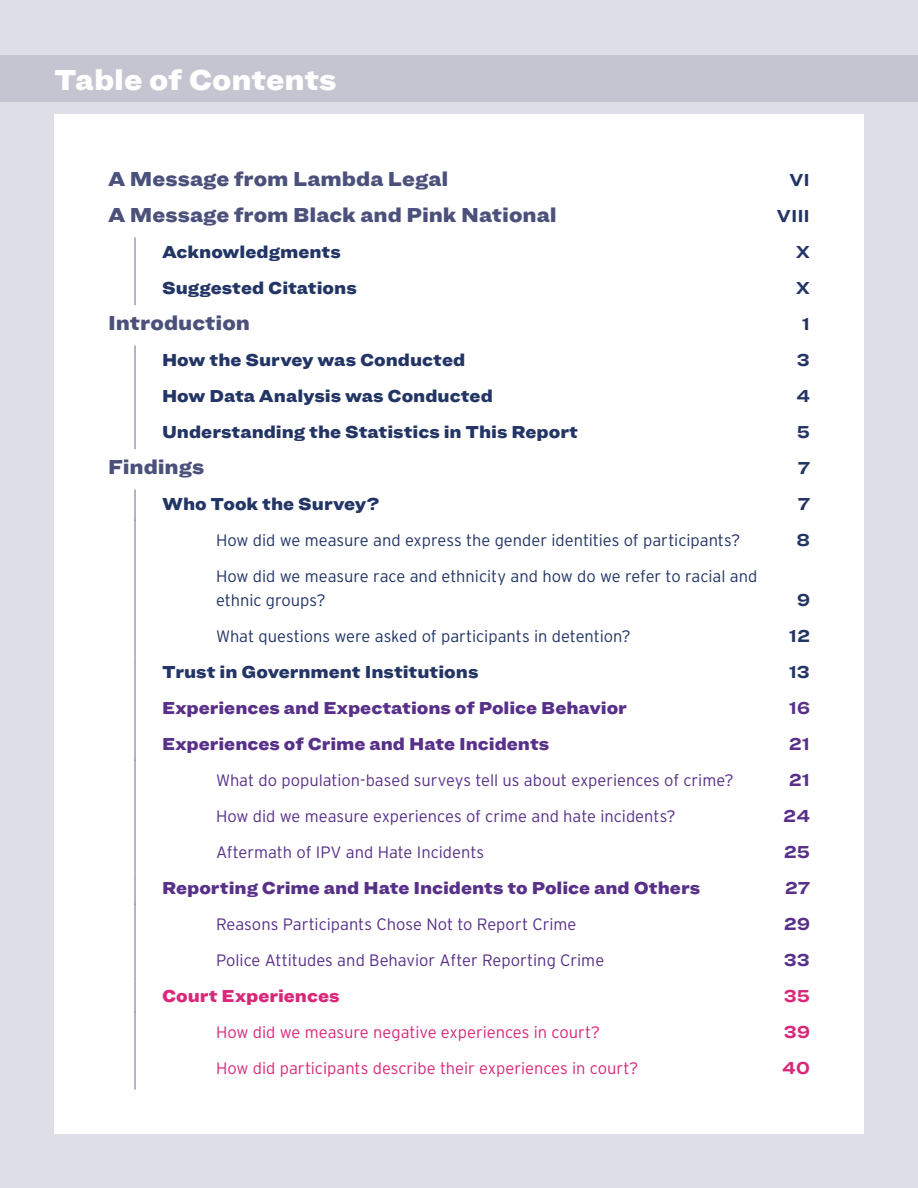
<style>
.page{position:relative;width:918px;height:1188px;background:#dedee7}
.page>*{position:absolute;margin:0;border:0;box-sizing:border-box;transform-origin:0 0}
.heading{font:900 30px "Ringside Wide";letter-spacing:-.005em;color:#fff}
.t1{font:900 21px "Ringside Wide";color:#4b517b}
.t2{font:900 18px "Ringside Wide";color:#223565}
.t3{font:900 18px "Ringside Wide";color:#583089}
.t4{font:700 18px "Ringside Wide";letter-spacing:-.005em;color:#223565}
.t5{font:700 18px "Ringside Wide";letter-spacing:.01em;color:#583089}
.t6{font:900 18px "Ringside Wide";color:#d9287a}
.t7{font:700 18px "Ringside Wide";color:#d9287a}
.t8{font:300 16.5px "Interstate";color:#583089}
.t9{font:300 16.5px/24px "Interstate";color:#223565}
.t10{font:300 16.5px "Interstate";color:#d9287a}
</style>
<div class="page">
<div style="left:0;top:55px;width:918px;height:47px;background:#c5c5d2"></div>
<div style="left:54px;top:114px;width:810px;height:1020px;background:#fff"></div>
<hr style="left:134px;top:238px;width:2px;height:67px;background:#9c9ab3">
<hr style="left:134px;top:346px;width:2px;height:103px;background:#9c9ab3">
<hr style="left:134px;top:490px;width:2px;height:31px;background:#9c9ab3">
<hr style="left:134px;top:520px;width:2px;height:138px;background:#9c9ab3">
<hr style="left:134px;top:658px;width:2px;height:103px;background:#9c9ab3">
<hr style="left:134px;top:760px;width:2px;height:114px;background:#9c9ab3">
<hr style="left:134px;top:874px;width:2px;height:31px;background:#9c9ab3">
<hr style="left:134px;top:904px;width:2px;height:78px;background:#9c9ab3">
<hr style="left:134px;top:982px;width:2px;height:31px;background:#9c9ab3">
<hr style="left:134px;top:1012px;width:2px;height:78px;background:#9c9ab3">
<h2 class="heading" style="left:54px;top:57px;width:284px">Table of Contents</h2>
<p class="t1" style="left:108px;top:163px;width:342px">A Message from Lambda Legal</p>
<p class="t4" style="left:789px;top:166px;width:22px">VI</p>
<p class="t1" style="left:108px;top:199px;width:450px">A Message from Black and Pink National</p>
<p class="t4" style="left:777px;top:202px;width:35px">VIII</p>
<p class="t2" style="left:162px;top:238px;width:180px">Acknowledgments</p>
<p class="t4" style="left:796px;top:238px;width:16px">X</p>
<p class="t2" style="left:162px;top:274px;width:196px">Suggested Citations</p>
<p class="t4" style="left:796px;top:274px;width:16px">X</p>
<p class="t1" style="left:108px;top:307px;width:144px">Introduction</p>
<p class="t4" style="left:802px;top:310px;width:9px">1</p>
<p class="t2" style="left:162px;top:346px;width:305px">How the Survey was Conducted</p>
<p class="t4" style="left:797px;top:346px;width:15px">3</p>
<p class="t2" style="left:162px;top:382px;width:332px">How Data Analysis was Conducted</p>
<p class="t4" style="left:796px;top:382px;width:15px">4</p>
<p class="t2" style="left:162px;top:418px;width:418px">Understanding the Statistics in This Report</p>
<p class="t4" style="left:797px;top:418px;width:15px">5</p>
<p class="t1" style="left:108px;top:451px;width:98px">Findings</p>
<p class="t4" style="left:798px;top:454px;width:14px">7</p>
<p class="t2" style="left:162px;top:490px;width:219px">Who Took the Survey?</p>
<p class="t4" style="left:798px;top:490px;width:14px">7</p>
<p class="t9" style="left:216px;top:528px;width:526px">How did we measure and express the gender identities of participants?</p>
<p class="t4" style="left:796px;top:526px;width:15px">8</p>
<p class="t9" style="left:216px;top:564px;width:543px">How did we measure race and ethnicity and how do we refer to racial and ethnic groups?</p>
<p class="t4" style="left:797px;top:586px;width:14px">9</p>
<p class="t9" style="left:216px;top:624px;width:416px">What questions were asked of participants in detention?</p>
<p class="t4" style="left:789px;top:622px;width:22px">12</p>
<p class="t2" style="left:162px;top:658px;width:318px">Trust in Government Institutions</p>
<p class="t4" style="left:789px;top:658px;width:22px">13</p>
<p class="t3" style="left:162px;top:694px;width:466px">Experiences and Expectations of Police Behavior</p>
<p class="t5" style="left:789px;top:694px;width:22px">16</p>
<p class="t3" style="left:162px;top:730px;width:389px">Experiences of Crime and Hate Incidents</p>
<p class="t5" style="left:789px;top:730px;width:23px">21</p>
<p class="t8" style="left:216px;top:771px;width:519px">What do population-based surveys tell us about experiences of crime?</p>
<p class="t5" style="left:789px;top:766px;width:23px">21</p>
<p class="t8" style="left:216px;top:807px;width:461px">How did we measure experiences of crime and hate incidents?</p>
<p class="t5" style="left:783px;top:802px;width:28px">24</p>
<p class="t8" style="left:216px;top:843px;width:270px">Aftermath of IPV and Hate Incidents</p>
<p class="t5" style="left:784px;top:838px;width:28px">25</p>
<p class="t3" style="left:162px;top:874px;width:540px">Reporting Crime and Hate Incidents to Police and Others</p>
<p class="t5" style="left:785px;top:874px;width:27px">27</p>
<p class="t8" style="left:216px;top:915px;width:362px">Reasons Participants Chose Not to Report Crime</p>
<p class="t5" style="left:784px;top:910px;width:28px">29</p>
<p class="t8" style="left:216px;top:951px;width:390px">Police Attitudes and Behavior After Reporting Crime</p>
<p class="t5" style="left:784px;top:946px;width:28px">33</p>
<p class="t6" style="left:162px;top:982px;width:179px">Court Experiences</p>
<p class="t7" style="left:784px;top:982px;width:28px">35</p>
<p class="t10" style="left:216px;top:1023px;width:386px">How did we measure negative experiences in court?</p>
<p class="t7" style="left:784px;top:1018px;width:28px">39</p>
<p class="t10" style="left:216px;top:1059px;width:424px">How did participants describe their experiences in court?</p>
<p class="t7" style="left:782px;top:1054px;width:29px">40</p>
</div>
